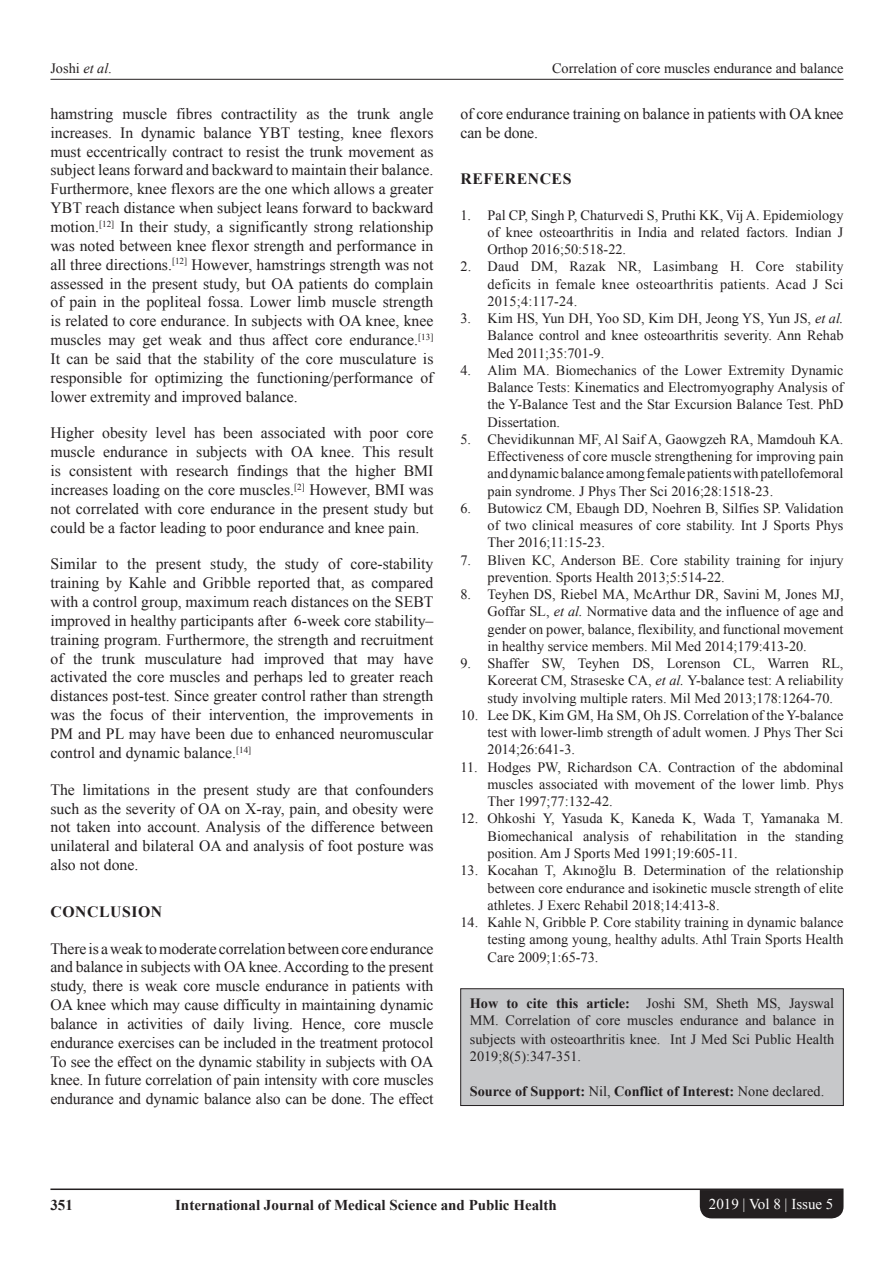
<style>
.page{position:relative;width:894px;height:1263px;background:#fff}
.page>*{position:absolute;margin:0;border:0;box-sizing:border-box;transform-origin:0 0}
.TX{font:15.75px/18.9px "Times New Roman";color:#231f20;text-align:justify}
.t1{font:700 15.75px "Times New Roman";letter-spacing:.035em;color:#231f20}
.t2{font:700 15px "Times New Roman";color:#231f20}
.t3{font:15px "Times New Roman";color:#fff}
.REF{font:14.25px/17.2px "Times New Roman";color:#231f20;text-align:justify}
.HTC{font:14.25px/17.2px "Times New Roman";color:#231f20}
.HTC-2{font:700 14.25px "Times New Roman";color:#231f20}
.s1{font-style:italic}
.s2{font-weight:700}
.s3{font-weight:400}
</style>
<div class="page">
<hr style="left:50px;top:79px;width:793px;height:1px;background:#231f20">
<hr style="left:50px;top:1188px;width:793px;height:2px;background:#231f20">
<div style="left:699px;top:1190px;width:144px;height:28px;background:#231f20"></div>
<div style="left:460px;top:988px;width:383px;height:117px;background:#c7c8ca"></div>
<div style="left:460px;top:988px;width:383px;height:117px;border:1px solid #231f20"></div>
<p class="REF" style="left:50px;top:59px;width:63px">Joshi <span class="s1">et al</span>.</p>
<p class="REF" style="left:552px;top:59px;width:293px">Correlation of core muscles endurance and balance</p>
<p class="TX" style="left:50px;top:104px;width:384px">hamstring muscle fibres contractility as the trunk angle increases. In dynamic balance YBT testing, knee flexors must eccentrically contract to resist the trunk movement as subject leans forward and backward to maintain their balance.<br>Furthermore, knee flexors are the one which allows a greater YBT reach distance when subject leans forward to backward motion.<sup>[12]</sup> In their study, a significantly strong relationship was noted between knee flexor strength and performance in all three directions.<sup>[12]</sup> However, hamstrings strength was not assessed in the present study, but OA patients do complain of pain in the popliteal fossa. Lower limb muscle strength is related to core endurance. In subjects with OA knee, knee muscles may get weak and thus affect core endurance.<sup>[13] </sup>It can be said that the stability of the core musculature is responsible for optimizing the functioning/performance of lower extremity and improved balance.</p>
<p class="TX" style="left:50px;top:423px;width:384px">Higher obesity level has been associated with poor core muscle endurance in subjects with OA knee. This result is consistent with research findings that the higher BMI increases loading on the core muscles.<sup>[2]</sup> However, BMI was not correlated with core endurance in the present study but could be a factor leading to poor endurance and knee pain.</p>
<p class="TX" style="left:50px;top:554px;width:384px">Similar to the present study, the study of core-stability training by Kahle and Gribble reported that, as compared with a control group, maximum reach distances on the SEBT improved in healthy participants after 6-week core stability– training program. Furthermore, the strength and recruitment of the trunk musculature had improved that may have activated the core muscles and perhaps led to greater reach distances post-test. Since greater control rather than strength was the focus of their intervention, the improvements in PM and PL may have been due to enhanced neuromuscular control and dynamic balance.<sup>[14]</sup></p>
<p class="TX" style="left:50px;top:779px;width:384px">The limitations in the present study are that confounders such as the severity of OA on X-ray, pain, and obesity were not taken into account. Analysis of the difference between unilateral and bilateral OA and analysis of foot posture was also not done.</p>
<h1 class="t1" style="left:50px;top:900px;width:113px">CONCLUSION</h1>
<p class="TX" style="left:50px;top:938px;width:384px">There is a weak to moderate correlation between core endurance and balance in subjects with OA knee. According to the present study, there is weak core muscle endurance in patients with OA knee which may cause difficulty in maintaining dynamic balance in activities of daily living. Hence, core muscle endurance exercises can be included in the treatment protocol To see the effect on the dynamic stability in subjects with OA knee. In future correlation of pain intensity with core muscles endurance and dynamic balance also can be done. The effect</p>
<p class="TX" style="left:460px;top:104px;width:384px">of core endurance training on balance in patients with OA knee can be done.</p>
<h1 class="t1" style="left:460px;top:168px;width:112px">REFERENCES</h1>
<p class="REF" style="left:487px;top:206px;width:357px;text-indent:-27px">1. Pal CP, Singh P, Chaturvedi S, Pruthi KK, Vij A. Epidemiology of knee osteoarthritis in India and related factors. Indian J Orthop 2016;50:518-22.</p>
<p class="REF" style="left:487px;top:257px;width:357px;text-indent:-27px">2. Daud DM, Razak NR, Lasimbang H. Core stability deficits in female knee osteoarthritis patients. Acad J Sci 2015;4:117-24.</p>
<p class="REF" style="left:487px;top:309px;width:357px;text-indent:-27px">3. Kim HS, Yun DH, Yoo SD, Kim DH, Jeong YS, Yun JS, <span class="s1">et al.<br></span>Balance control and knee osteoarthritis severity. Ann Rehab Med 2011;35:701-9.</p>
<p class="REF" style="left:487px;top:361px;width:357px;text-indent:-27px">4. Alim MA. Biomechanics of the Lower Extremity Dynamic Balance Tests: Kinematics and Electromyography Analysis of the Y-Balance Test and the Star Excursion Balance Test. PhD Dissertation.</p>
<p class="REF" style="left:487px;top:430px;width:357px;text-indent:-27px">5. Chevidikunnan MF, Al Saif A, Gaowgzeh RA, Mamdouh KA.<br>Effectiveness of core muscle strengthening for improving pain and dynamic balance among female patients with patellofemoral pain syndrome. J Phys Ther Sci 2016;28:1518-23.</p>
<p class="REF" style="left:487px;top:499px;width:357px;text-indent:-27px">6. Butowicz CM, Ebaugh DD, Noehren B, Silfies SP. Validation of two clinical measures of core stability. Int J Sports Phys Ther 2016;11:15-23.</p>
<p class="REF" style="left:487px;top:551px;width:357px;text-indent:-27px">7. Bliven KC, Anderson BE. Core stability training for injury prevention. Sports Health 2013;5:514-22.</p>
<p class="REF" style="left:487px;top:585px;width:357px;text-indent:-27px">8. Teyhen DS, Riebel MA, McArthur DR, Savini M, Jones MJ, Goffar SL, <span class="s1">et al.</span> Normative data and the influence of age and gender on power, balance, flexibility, and functional movement in healthy service members. Mil Med 2014;179:413-20.</p>
<p class="REF" style="left:487px;top:654px;width:357px;text-indent:-27px">9. Shaffer SW, Teyhen DS, Lorenson CL, Warren RL, Koreerat CM, Straseske CA, <span class="s1">et al.</span> Y-balance test: A reliability study involving multiple raters. Mil Med 2013;178:1264-70.</p>
<p class="REF" style="left:487px;top:706px;width:357px;text-indent:-27px">10. Lee DK, Kim GM, Ha SM, Oh JS. Correlation of the Y-balance test with lower-limb strength of adult women. J Phys Ther Sci 2014;26:641-3.</p>
<p class="REF" style="left:487px;top:758px;width:357px;text-indent:-27px">11. Hodges PW, Richardson CA. Contraction of the abdominal muscles associated with movement of the lower limb. Phys Ther 1997;77:132-42.</p>
<p class="REF" style="left:487px;top:809px;width:357px;text-indent:-27px">12. Ohkoshi Y, Yasuda K, Kaneda K, Wada T, Yamanaka M.<br>Biomechanical analysis of rehabilitation in the standing position. Am J Sports Med 1991;19:605-11.</p>
<p class="REF" style="left:487px;top:861px;width:357px;text-indent:-27px">13. Kocahan T, Akınoğlu B. Determination of the relationship between core endurance and isokinetic muscle strength of elite athletes. J Exerc Rehabil 2018;14:413-8.</p>
<p class="REF" style="left:487px;top:913px;width:357px;text-indent:-27px">14. Kahle N, Gribble P. Core stability training in dynamic balance testing among young, healthy adults. Athl Train Sports Health Care 2009;1:65-73.</p>
<p class="HTC" style="left:469px;top:994px;width:365px"><span class="s2">How to cite this article:</span> Joshi SM, Sheth MS, Jayswal<br>MM. Correlation of core muscles endurance and balance in</p>
<p class="HTC" style="left:469px;top:1030px;width:365px">subjects with osteoarthritis knee. Int J Med Sci Public Health<br>2019;8(5):347-351.</p>
<p class="HTC-2" style="left:469px;top:1081px;width:356px">Source of Support: <span class="s3">Nil,</span> Conflict of Interest: <span class="s3">None declared.</span></p>
<p class="t2" style="left:50px;top:1194px;width:24px">351</p>
<p class="t2" style="left:175px;top:1194px;width:383px">International Journal of Medical Science and Public Health</p>
<p class="t3" style="left:708px;top:1193px;width:126px">2019 | Vol 8 | Issue 5</p>
</div>
